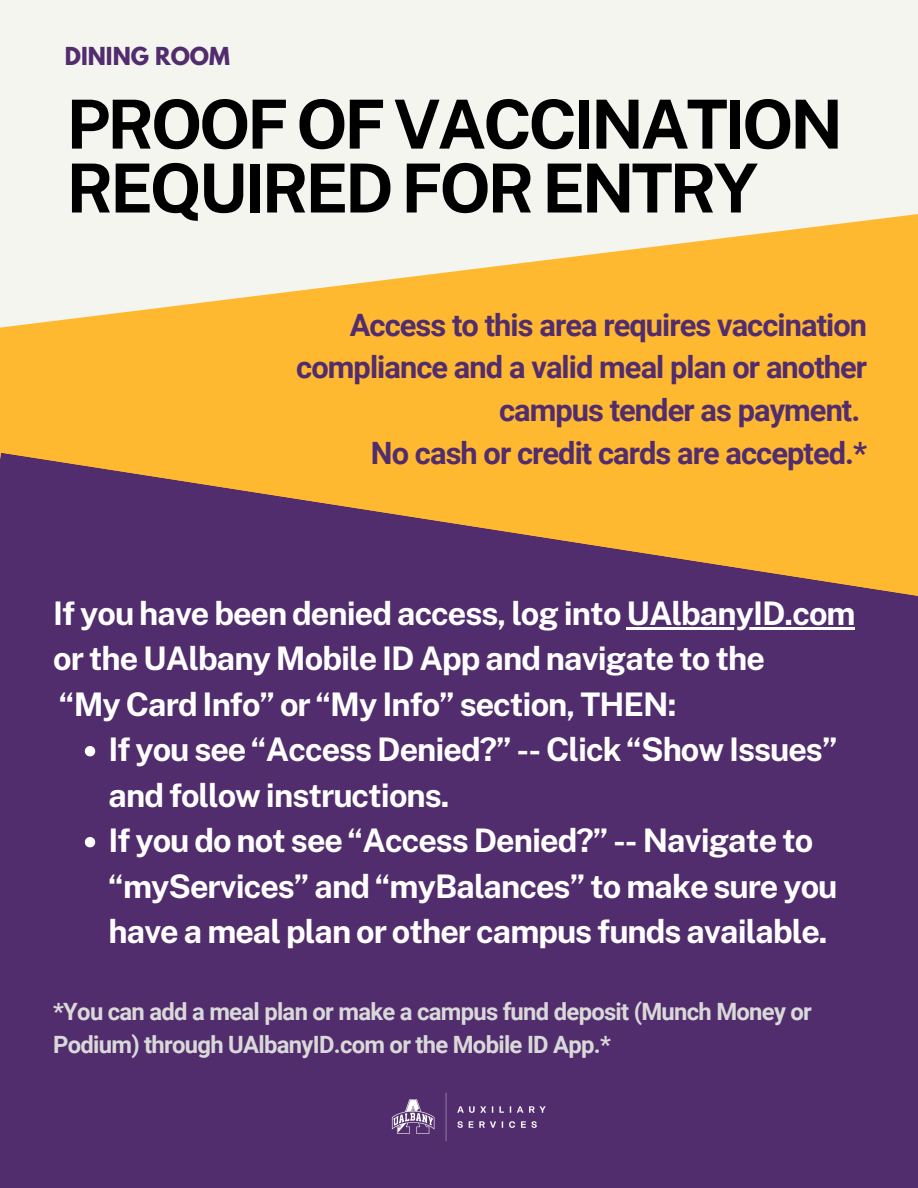
<style>
.page{position:relative;width:918px;height:1188px;background:#f5f5ef}
.page>*{position:absolute;margin:0;border:0;box-sizing:border-box;transform-origin:0 0}
.t1{font:700 67.65px/63.9px "Public Sans";letter-spacing:-.05em;color:#000}
.t2{font:700 32.55px/45.5px "Public Sans";letter-spacing:-.03em;color:#fff}
.t3{font:700 30.75px/42.6px "Roboto";letter-spacing:-.03em;color:#522d6d;text-align:right}
.t4{font:700 23.85px/33px "Roboto";letter-spacing:-.03em;color:#d9d9d9}
.t5{font:700 21.9px "League Spartan";color:#522d6d}
</style>
<div class="page">
<svg style="left:0;top:214px;width:918px;height:239px;fill:#ffb931"></svg>
<svg style="left:0;top:453px;width:918px;height:335px;background:#764a60"></svg>
<div style="left:0;top:788px;width:918px;height:400px;background:#522d6d"></div>
<img style="left:387px;top:1091px;width:187px;height:52px">
<svg style="left:85px;top:746px;width:10px;height:10px"></svg>
<svg style="left:85px;top:837px;width:10px;height:10px"></svg>
<hr style="left:626px;top:627px;width:229px;height:3px;background:#fff">
<p class="t5" style="left:65px;top:45px;width:167px">DINING ROOM</p>
<p class="t1" style="left:66px;top:92px;width:778px">PROOF OF VACCINATION<br>REQUIRED FOR ENTRY</p>
<p class="t3" style="left:296px;top:304px;width:572px">Access to this area requires vaccination compliance and a valid meal plan or another campus tender as payment.</p>
<p class="t3" style="left:371px;top:432px;width:498px">No cash or credit cards are accepted.*</p>
<p class="t2" style="left:53px;top:590px;width:804px">If you have been denied access, log into UAlbanyID.com or the UAlbany Mobile ID App and navigate to the<br>“My Card Info” or “My Info” section, THEN:</p>
<p class="t2" style="left:108px;top:727px;width:731px">If you see “Access Denied?” -- Click “Show Issues” and follow instructions.</p>
<p class="t2" style="left:108px;top:818px;width:730px">If you do not see “Access Denied?” -- Navigate to “myServices” and “myBalances” to make sure you have a meal plan or other campus funds available.</p>
<p class="t4" style="left:53px;top:995px;width:760px">*You can add a meal plan or make a campus fund deposit (Munch Money or<br>Podium) through UAlbanyID.com or the Mobile ID App.*</p>
</div>
